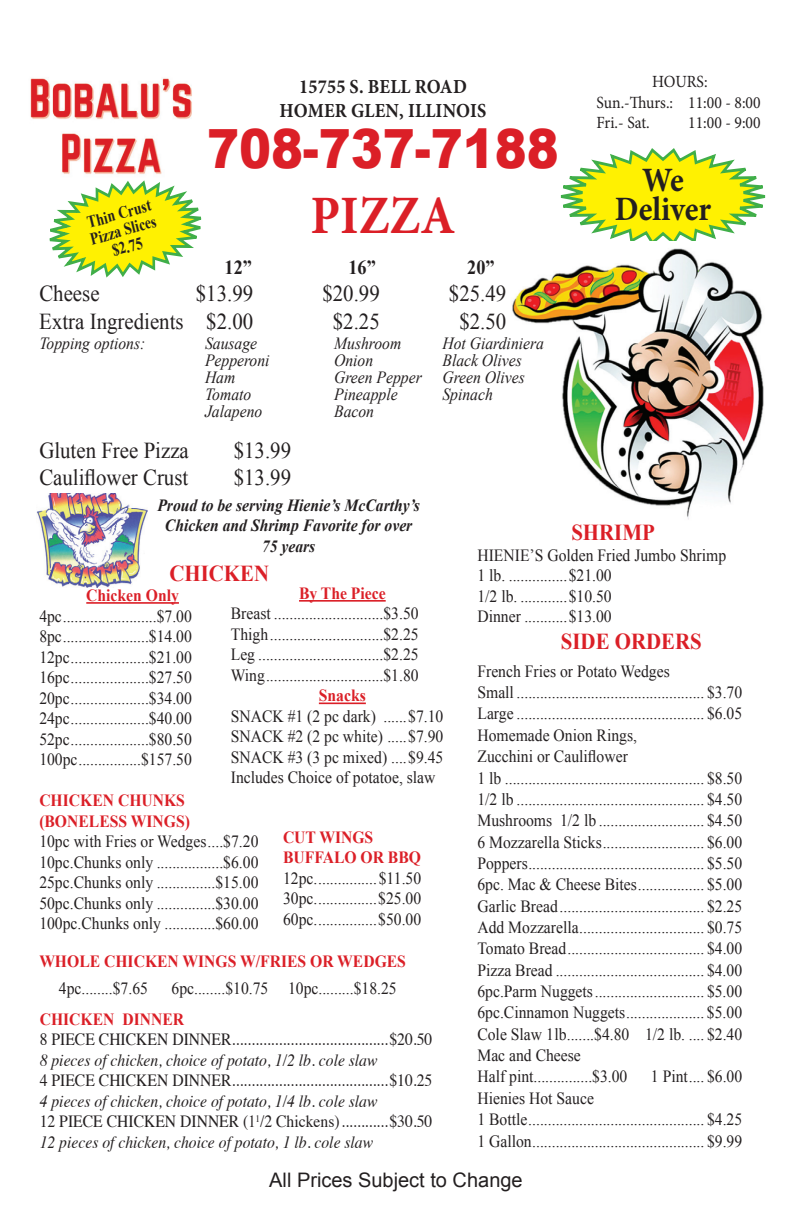
<style>
.page{position:relative;width:792px;height:1224px;background:#fff}
.page>*{position:absolute;margin:0;border:0;box-sizing:border-box;transform-origin:0 0}
.t1{font:900 54px "Arial";color:#db1f27;scale:.89 1}
.t2{font:700 54px "Minion Pro";color:#db1f27;scale:.92 1}
.t3{font:700 34.2px/28.4px "Minion Pro";color:#231f20;text-align:center;scale:.92 1}
.t4{font:22.8px "Times New Roman";color:#231f20;scale:.92 1}
.t5{font:700 22.8px "Times New Roman";color:#db1f27;scale:.92 1}
.t6{font:700 20px/24px "Minion Pro";letter-spacing:.01em;color:#231f20;text-align:center;scale:.92 1}
.t7{font:20px "Arial";color:#231f20}
.t8{font:700 20px "Times New Roman";color:#231f20;scale:.92 1}
.t9{font:17px/20.6px "Times New Roman";color:#231f20;text-align:justify;scale:.92 1}
.t10{font:italic 17px/20.6px "Times";color:#231f20;scale:.92 1}
.t11{font:17px "Times";color:#231f20;scale:.92 1}
.t12{font:italic 17px "Times New Roman";color:#231f20;scale:.92 1}
.t13{font:700 17px/20.6px "Times New Roman";color:#db1f27;scale:.92 1}
.t14{font:italic 700 17px/20.6px "Times New Roman";color:#231f20;text-align:center;scale:.92 1}
.t15{font:17px/20.6px "Minion Pro";color:#231f20;scale:.92 1}
.t16{font:700 17px/17px "Times New Roman";color:#231f20;text-align:center;scale:.82 1}
.s1{font-weight:700;color:#db1f27}
.s2{font-weight:700;color:#fff}
.s3{font-style:normal}
</style>
<div class="page">
<svg style="left:560px;top:148px;width:206px;height:93px"></svg>
<img style="left:512px;top:248px;width:252px;height:272px">
<hr style="left:86px;top:602px;width:93px;height:2px;background:#db1f27">
<img style="left:36px;top:494px;width:111px;height:93px">
<img style="left:30px;top:78px;width:162px;height:96px">
<svg style="left:49px;top:180px;width:153px;height:98px"></svg>
<hr style="left:299px;top:600px;width:87px;height:2px;background:#db1f27">
<hr style="left:319px;top:703px;width:47px;height:1px;background:#db1f27">
<p class="t16" style="left:83px;top:215px;width:87px;rotate:-16deg">T HIN C RUST<br>PIZZA SLICES $2.75</p>
<p class="t6" style="left:280px;top:75px;width:226px">15755 S. BELL ROAD<br>HOMER GLEN, ILLINOIS</p>
<h1 class="t1" style="left:207px;top:109px;width:397px">708-737-7188</h1>
<h1 class="t2" style="left:311px;top:177px;width:159px">PIZZA</h1>
<p class="t8" style="left:225px;top:253px;width:31px">12”</p>
<p class="t8" style="left:349px;top:253px;width:31px">16”</p>
<p class="t8" style="left:467px;top:253px;width:31px">20”</p>
<h3 class="t4" style="left:39px;top:278px;width:67px">Cheese</h3>
<h3 class="t4" style="left:196px;top:278px;width:64px">$13.99</h3>
<h3 class="t4" style="left:322px;top:278px;width:64px">$20.99</h3>
<h3 class="t4" style="left:449px;top:278px;width:64px">$25.49</h3>
<h3 class="t4" style="left:39px;top:306px;width:234px">Extra Ingredients $2.00</h3>
<h3 class="t4" style="left:333px;top:306px;width:53px">$2.25</h3>
<h3 class="t4" style="left:459px;top:306px;width:53px">$2.50</h3>
<p class="t12" style="left:39px;top:332px;width:117px">Topping options:</p>
<p class="t12" style="left:205px;top:332px;width:58px">Sausage</p>
<p class="t12" style="left:334px;top:332px;width:75px">Mushroom</p>
<p class="t12" style="left:442px;top:332px;width:112px">Hot Giardiniera</p>
<p class="t12" style="left:205px;top:349px;width:72px">Pepperoni</p>
<p class="t12" style="left:334px;top:349px;width:44px">Onion</p>
<p class="t12" style="left:442px;top:349px;width:88px">Black Olives</p>
<p class="t12" style="left:205px;top:366px;width:35px">Ham</p>
<p class="t12" style="left:334px;top:366px;width:209px">Green Pepper Green Olives</p>
<p class="t12" style="left:205px;top:383px;width:52px">Tomato</p>
<p class="t12" style="left:334px;top:383px;width:70px">Pineapple</p>
<p class="t12" style="left:442px;top:383px;width:56px">Spinach</p>
<p class="t12" style="left:205px;top:400px;width:64px">Jalapeno</p>
<p class="t12" style="left:334px;top:400px;width:45px">Bacon</p>
<h3 class="t4" style="left:39px;top:435px;width:164px">Gluten Free Pizza</h3>
<h3 class="t4" style="left:234px;top:435px;width:64px">$13.99</h3>
<h3 class="t4" style="left:39px;top:462px;width:163px">Cauliflower Crust</h3>
<h3 class="t4" style="left:234px;top:462px;width:64px">$13.99</h3>
<p class="t15" style="left:597px;top:72px;width:180px;text-indent:55px">HOURS:<br>Sun.-Thurs.: 11:00 - 8:00<br>Fri.- Sat.</p>
<p class="t15" style="left:688px;top:113px;width:80px">11:00 - 9:00</p>
<h2 class="t3" style="left:615px;top:166px;width:106px">WE<br>DELIVER</h2>
<p class="t14" style="left:157px;top:494px;width:287px">Proud to be serving Hienie’s McCarthy’s<br>Chicken and Shrimp Favorite for over<br>75 years</p>
<h3 class="t5" style="left:170px;top:557px;width:110px">CHICKEN</h3>
<p class="t13" style="left:86px;top:585px;width:102px">CHICKEN ONLY</p>
<p class="t9" style="left:39px;top:605px;width:167px">4pc........................$7.00<br>8pc......................$14.00<br>12pc....................$21.00<br>16pc....................$27.50<br>20pc....................$34.00<br>24pc....................$40.00<br>52pc....................$80.50<br>100pc................$157.50</p>
<p class="t9" style="left:39px;top:790px;width:240px;text-align:left"><span class="s1">CHICKEN CHUNKS (BONELESS WINGS)</span><span class="s2">............<br></span>10pc with Fries or Wedges....$7.20<br>10pc.Chunks only .................$6.00<br>25pc.Chunks only ...............$15.00<br>50pc.Chunks only ...............$30.00<br>100pc.Chunks only .............$60.00</p>
<p class="t13" style="left:39px;top:950px;width:400px">WHOLE CHICKEN WINGS W/FRIES OR WEDGES</p>
<p class="t9" style="left:59px;top:978px;width:98px">4pc........$7.65</p>
<p class="t9" style="left:172px;top:978px;width:246px">6pc........$10.75 10pc.........$18.25</p>
<p class="t13" style="left:299px;top:583px;width:96px">BY THE PIECE</p>
<p class="t9" style="left:231px;top:603px;width:206px">Breast ............................$3.50<br>Thigh.............................$2.25<br>Leg ................................$2.25<br>Wing..............................$1.80</p>
<p class="t13" style="left:319px;top:685px;width:53px">SNACKS</p>
<p class="t9" style="left:231px;top:706px;width:233px">SNACK #1 (2 pc dark) ......$7.10<br>SNACK #2 (2 pc white) .....$7.90<br>SNACK #3 (3 pc mixed) ....$9.45<br>Includes Choice of potatoe, slaw</p>
<p class="t13" style="left:283px;top:826px;width:152px">CUT WINGS<br>BUFFALO OR BBQ</p>
<p class="t9" style="left:283px;top:868px;width:152px">12pc................$11.50<br>30pc................$25.00<br>60pc................$50.00</p>
<p class="t13" style="left:40px;top:1008px;width:158px">CHICKEN DINNER</p>
<p class="t11" style="left:40px;top:1024px;width:428px">8 PIECE CHICKEN DINNER........................................$20.50</p>
<p class="t10" style="left:40px;top:1049px;width:369px">8 pieces of chicken, choice of potato, 1/2 lb. cole slaw</p>
<p class="t11" style="left:40px;top:1065px;width:428px">4 PIECE CHICKEN DINNER........................................$10.25</p>
<p class="t10" style="left:40px;top:1090px;width:428px">4 pieces of chicken, choice of potato, 1/4 lb. cole slaw<br><span class="s3">12 PIECE CHICKEN DINNER (1</span><sup>1</sup><span class="s3">/2 Chickens)............$30.50<br></span>12 pieces of chicken, choice of potato, 1 lb. cole slaw</p>
<h3 class="t5" style="left:571px;top:517px;width:92px">SHRIMP</h3>
<p class="t9" style="left:477px;top:544px;width:272px;text-align:left">HIENIE’S Golden Fried Jumbo Shrimp<br>1 lb. ...............$21.00<br>1/2 lb. ............$10.50<br>Dinner ...........$13.00</p>
<h3 class="t5" style="left:561px;top:626px;width:155px">SIDE ORDERS</h3>
<p class="t9" style="left:477px;top:660px;width:289px;line-height:21.4px;text-align:left">French Fries or Potato Wedges<br>Small ................................................ $3.70<br>Large ................................................ $6.05<br>Homemade Onion Rings,<br>Zucchini or Cauliflower<br>1 lb ................................................... $8.50<br>1/2 lb ................................................ $4.50<br>Mushrooms 1/2 lb ........................... $4.50<br>6 Mozzarella Sticks.......................... $6.00<br>Poppers............................................. $5.50<br>6pc. Mac &amp; Cheese Bites................. $5.00<br>Garlic Bread..................................... $2.25<br>Add Mozzarella................................ $0.75<br>Tomato Bread................................... $4.00<br>Pizza Bread ...................................... $4.00<br>6pc.Parm Nuggets............................ $5.00<br>6pc.Cinnamon Nuggets.................... $5.00<br>Cole Slaw 1lb.......$4.80 1/2 lb. .... $2.40<br>Mac and Cheese<br>Half pint...............$3.00</p>
<p class="t9" style="left:651px;top:1066px;width:101px">1 Pint.... $6.00</p>
<p class="t9" style="left:477px;top:1087px;width:289px;line-height:21.4px;text-align:left">Hienies Hot Sauce<br>1 Bottle............................................. $4.25<br>1 Gallon............................................ $9.99</p>
<p class="t7" style="left:269px;top:1167px;width:255px">All Prices Subject to Change</p>
</div>
